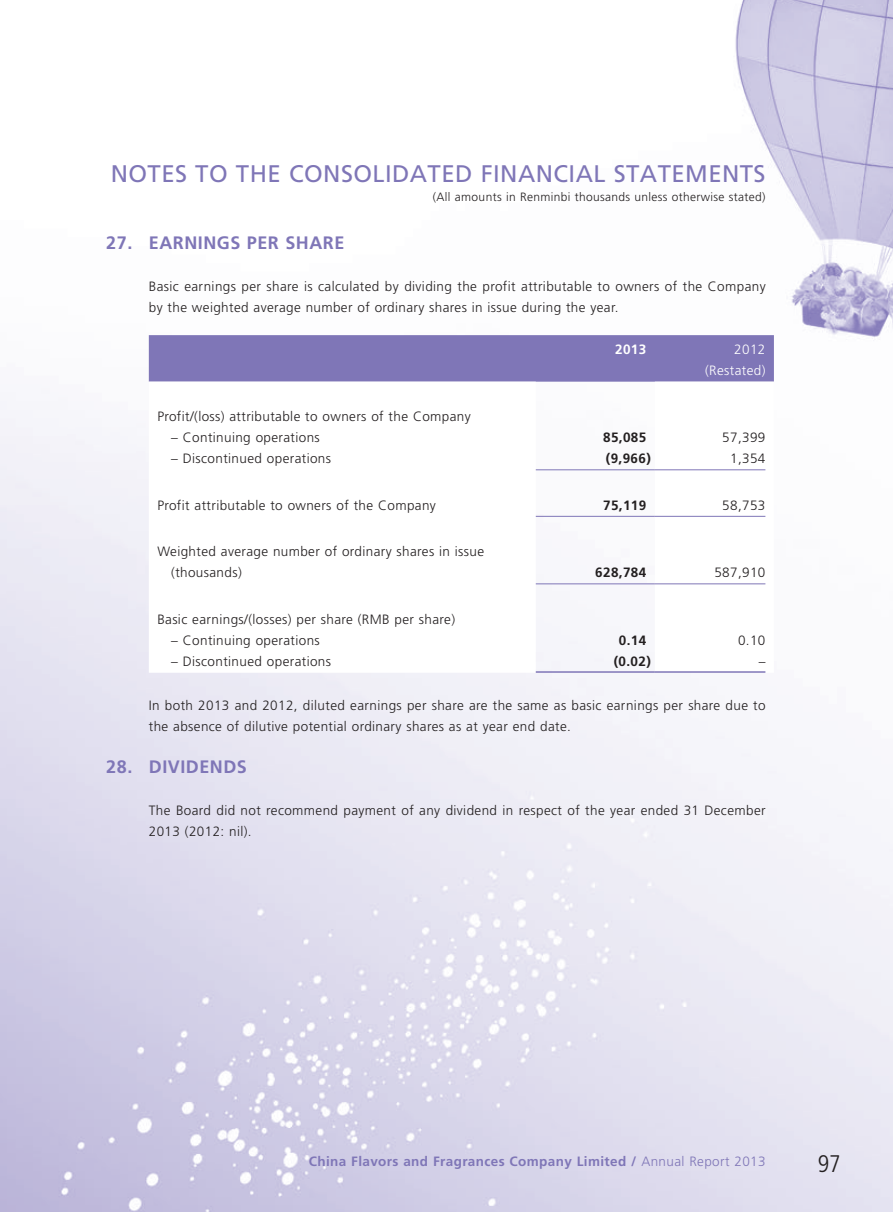
<style>
.page{position:relative;width:893px;height:1212px;background:#fff}
.page>*{position:absolute;margin:0;border:0;box-sizing:border-box;transform-origin:0 0}
.t1{font:24px "Frutiger LT Std";letter-spacing:.02em;color:#7f76b7}
.t2{font:300 condensed 24px "Frutiger LT Std";color:#231f20}
.t3{font:700 18px "Frutiger LT Std";letter-spacing:.03em;color:#7f76b7}
.t4{font:300 13.5px/21px "Frutiger LT Std";letter-spacing:.03em;color:#231f20}
.t5{font:700 13.5px "Frutiger LT Std";letter-spacing:.03em;color:#7f76b7}
.t6{font:700 13.5px "Frutiger LT Std";letter-spacing:.03em;color:#231f20}
.t7{font:300 13.5px/21px "Frutiger LT Std";letter-spacing:.03em;color:#fff;text-align:right}
.t8{font:700 13.5px "Frutiger LT Std";color:#fff}
.t9{font:300 12px "Frutiger LT Std";letter-spacing:.03em;color:#231f20}
.s1{font-weight:300}
</style>
<div class="page">
<img style="left:0;top:0;width:893px;height:1212px">
<div style="left:149px;top:335px;width:625px;height:47px;background:#7f76b7"></div>
<svg style="left:149px;top:382px;width:625px;height:291px"></svg>
<hr style="left:536px;top:469px;width:119px;height:1px;background:#7f76b7">
<hr style="left:655px;top:469px;width:110px;height:1px;background:#7f76b7">
<hr style="left:536px;top:516px;width:119px;height:1px;background:#7f76b7">
<hr style="left:655px;top:516px;width:110px;height:1px;background:#7f76b7">
<hr style="left:536px;top:583px;width:119px;height:1px;background:#7f76b7">
<hr style="left:655px;top:583px;width:110px;height:1px;background:#7f76b7">
<hr style="left:536px;top:671px;width:119px;height:2px;background:#7f76b7">
<hr style="left:655px;top:671px;width:110px;height:2px;background:#7f76b7">
<h1 class="t1" style="left:111px;top:159px;width:656px">NOTES TO THE CONSOLIDATED FINANCIAL STATEMENTS</h1>
<p class="t9" style="left:433px;top:190px;width:334px">(All amounts in Renminbi thousands unless otherwise stated)</p>
<h2 class="t3" style="left:106px;top:232px;width:240px">27. EARNINGS PER SHARE</h2>
<p class="t4" style="left:149px;top:276px;width:618px">Basic earnings per share is calculated by dividing the profit attributable to owners of the Company by the weighted average number of ordinary shares in issue during the year.</p>
<p class="t8" style="left:615px;top:341px;width:33px">2013</p>
<p class="t7" style="left:705px;top:339px;width:62px">2012 (Restated)</p>
<p class="t4" style="left:157px;top:406px;width:315px">Profit/(loss) attributable to owners of the Company</p>
<p class="t4" style="left:171px;top:427px;width:150px">– Continuing operations</p>
<p class="t6" style="left:603px;top:430px;width:45px">85,085</p>
<p class="t4" style="left:722px;top:427px;width:45px">57,399</p>
<p class="t4" style="left:171px;top:448px;width:161px">– Discontinued operations</p>
<p class="t6" style="left:606px;top:451px;width:47px">(9,966)</p>
<p class="t4" style="left:730px;top:448px;width:37px">1,354</p>
<p class="t4" style="left:157px;top:495px;width:280px">Profit attributable to owners of the Company</p>
<p class="t6" style="left:603px;top:497px;width:45px">75,119</p>
<p class="t4" style="left:722px;top:495px;width:45px">58,753</p>
<p class="t4" style="left:171px;top:541px;width:314px;text-indent:-14px">Weighted average number of ordinary shares in issue (thousands)</p>
<p class="t6" style="left:595px;top:565px;width:53px">628,784</p>
<p class="t4" style="left:714px;top:562px;width:53px">587,910</p>
<p class="t4" style="left:157px;top:609px;width:299px">Basic earnings/(losses) per share (RMB per share)</p>
<p class="t4" style="left:171px;top:630px;width:150px">– Continuing operations</p>
<p class="t6" style="left:619px;top:632px;width:29px">0.14</p>
<p class="t4" style="left:738px;top:630px;width:29px">0.10</p>
<p class="t4" style="left:171px;top:651px;width:161px">– Discontinued operations</p>
<p class="t6" style="left:614px;top:653px;width:39px">(0.02)</p>
<p class="t4" style="left:759px;top:651px;width:8px">–</p>
<p class="t4" style="left:149px;top:695px;width:618px">In both 2013 and 2012, diluted earnings per share are the same as basic earnings per share due to the absence of dilutive potential ordinary shares as at year end date.</p>
<h2 class="t3" style="left:106px;top:756px;width:142px">28. DIVIDENDS</h2>
<p class="t4" style="left:149px;top:800px;width:618px">The Board did not recommend payment of any dividend in respect of the year ended 31 December<br>2013 (2012: nil).</p>
<p class="t5" style="left:309px;top:1153px;width:458px">China Flavors and Fragrances Company Limited / <span class="s1">Annual Report 2013</span></p>
<h1 class="t2" style="left:818px;top:1150px;width:25px">97</h1>
</div>
